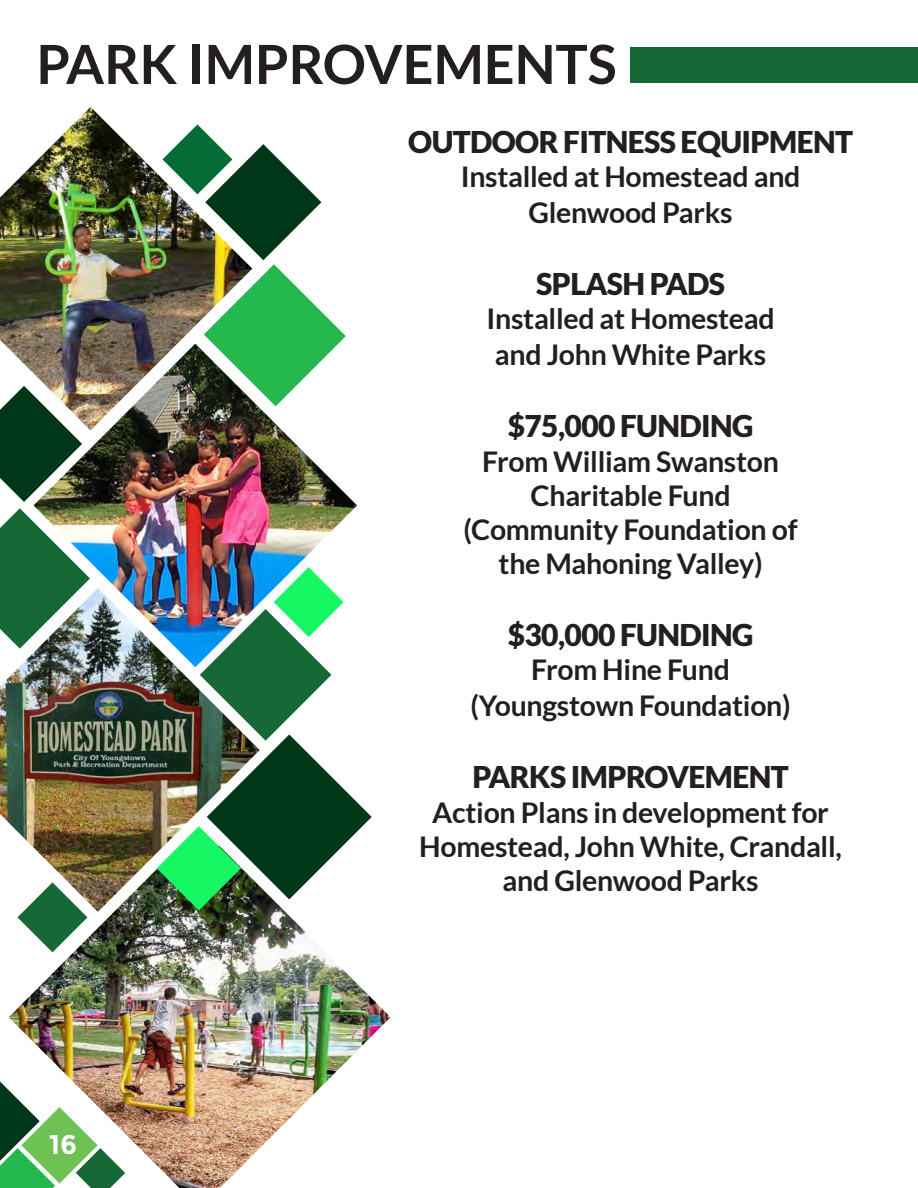
<style>
.page{position:relative;width:918px;height:1188px;background:#fff}
.page>*{position:absolute;margin:0;border:0;box-sizing:border-box;transform-origin:0 0}
.t1{font:700 54px "Lato";color:#241f1f}
.Paragraph_Style_4{font:900 30px "Lato";letter-spacing:-.02em;color:#241f1f}
.Paragraph_Style_4-2{font:700 28.5px/36px "Lato";letter-spacing:-.01em;color:#241f1f;text-align:center}
.t2{font:700 27px "Montserrat";color:#fff}
</style>
<div class="page">
<svg style="left:0;top:1081px;width:9px;height:107px"></svg>
<img style="left:0;top:107px;width:162px;height:267px">
<img style="left:0;top:652px;width:157px;height:194px">
<img style="left:34px;top:344px;width:323px;height:323px">
<img style="left:0;top:386px;width:82px;height:116px">
<svg style="left:0;top:508px;width:90px;height:141px"></svg>
<svg style="left:162px;top:124px;width:184px;height:282px"></svg>
<img style="left:9px;top:846px;width:382px;height:342px">
<img style="left:157px;top:567px;width:215px;height:344px">
<div style="left:631px;top:48px;width:287px;height:35px;background:#166837"></div>
<p class="t1" style="left:36px;top:33px;width:582px">PARK IMPROVEMENTS</p>
<p class="Paragraph_Style_4" style="left:408px;top:124px;width:446px">OUTDOOR FITNESS EQUIPMENT</p>
<p class="Paragraph_Style_4-2" style="left:461px;top:158px;width:341px">Installed at Homestead and<br>Glenwood Parks</p>
<p class="Paragraph_Style_4" style="left:536px;top:267px;width:191px">SPLASH PADS</p>
<p class="Paragraph_Style_4-2" style="left:487px;top:301px;width:290px">Installed at Homestead</p>
<p class="Paragraph_Style_4-2" style="left:495px;top:337px;width:273px">and John White Parks</p>
<p class="Paragraph_Style_4" style="left:508px;top:409px;width:247px">$75,000 FUNDING</p>
<p class="Paragraph_Style_4-2" style="left:482px;top:443px;width:298px">From William Swanston</p>
<p class="Paragraph_Style_4-2" style="left:531px;top:477px;width:201px">Charitable Fund</p>
<p class="Paragraph_Style_4-2" style="left:464px;top:511px;width:336px">(Community Foundation of</p>
<p class="Paragraph_Style_4-2" style="left:499px;top:545px;width:265px">the Mahoning Valley)</p>
<p class="Paragraph_Style_4" style="left:508px;top:618px;width:247px">$30,000 FUNDING</p>
<p class="Paragraph_Style_4-2" style="left:531px;top:652px;width:200px">From Hine Fund</p>
<p class="Paragraph_Style_4-2" style="left:470px;top:688px;width:322px">(Youngstown Foundation)</p>
<p class="t2" style="left:49px;top:1128px;width:29px">16</p>
<p class="Paragraph_Style_4" style="left:472px;top:760px;width:318px">PARKS IMPROVEMENT</p>
<p class="Paragraph_Style_4-2" style="left:419px;top:795px;width:424px;line-height:34.2px">Action Plans in development for<br>Homestead, John White, Crandall,</p>
<p class="Paragraph_Style_4-2" style="left:503px;top:862px;width:257px">and Glenwood Parks</p>
</div>
